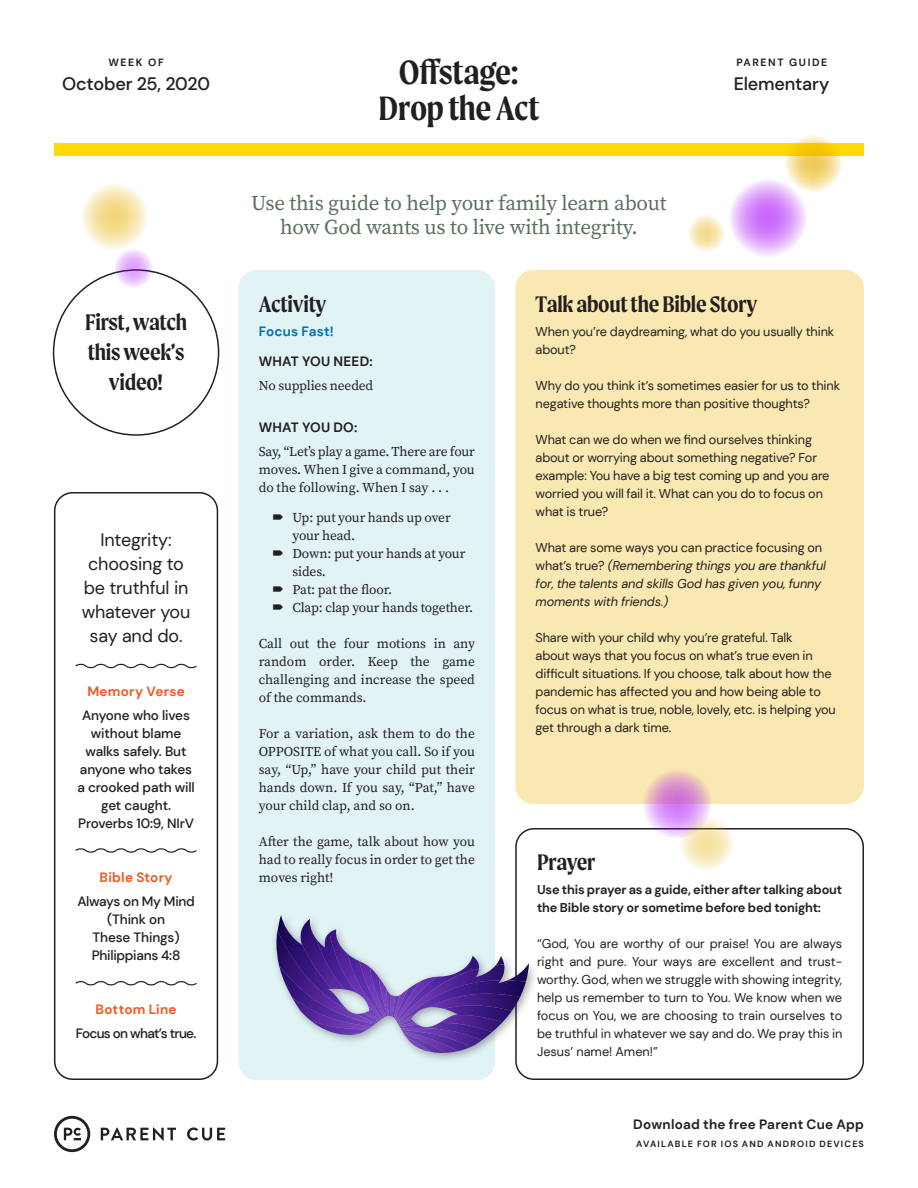
<style>
.page{position:relative;width:918px;height:1188px;background:#fff}
.page>*{position:absolute;margin:0;border:0;box-sizing:border-box;transform-origin:0 0}
.t1{font:600 36px/36px "Moret";letter-spacing:-.01em;color:#231f20;text-align:center}
.t2{font:600 24px/30px "Moret";letter-spacing:-.01em;color:#231f20;text-align:center}
.t3{font:21px/24px "Source Serif Pro";letter-spacing:-.01em;color:#5a715c;text-align:center}
.t4{font:18px/24px "DM Sans";letter-spacing:-.01em;color:#231f20;text-align:center}
.t5{font:500 18px "DM Sans";letter-spacing:-.01em;color:#231f20}
.t6{font:13.5px/18px "Source Serif Pro";letter-spacing:-.01em;color:#231f20;text-align:justify}
.t7{font:500 13.5px/18px "DM Sans";letter-spacing:-.01em;color:#231f20;text-align:center}
.t8{font:700 13.5px "DM Sans";letter-spacing:.015em;color:#231f20}
.t9{font:700 13.5px "DM Sans";letter-spacing:.02em;color:#f15921}
.t10{font:500 13.5px "DM Sans";letter-spacing:-.05em;color:#231f20}
.t11{font:700 13.5px "DM Sans";letter-spacing:.015em;color:#0071bb}
.t12{font:12.75px/18px "DM Sans";letter-spacing:-.01em;color:#231f20}
.t13{font:italic 12.75px/18px "DM Sans";letter-spacing:-.01em;color:#231f20}
.t14{font:700 12.75px/18px "DM Sans";letter-spacing:-.01em;color:#231f20}
.t15{font:700 10.5px "DM Sans";letter-spacing:.15em;color:#231f20}
.t16{font:700 9px "DM Sans";letter-spacing:.135em;color:#231f20}
.s1{font-style:normal}
</style>
<div class="page">
<svg style="left:101px;top:1127px;width:75px;height:14px"></svg>
<svg style="left:187px;top:1127px;width:38px;height:14px"></svg>
<svg style="left:54px;top:1116px;width:36px;height:36px"></svg>
<div style="left:54px;top:144px;width:810px;height:12px;background:#ffd900"></div>
<div style="left:515px;top:270px;width:349px;height:534px;background:#f9e8b1;border-radius:18px"></div>
<div style="left:515px;top:828px;width:349px;height:252px;border:2px solid #231f20;border-radius:18px"></div>
<div style="left:239px;top:270px;width:256px;height:810px;background:#e2f3f6;border-radius:18px"></div>
<div style="left:54px;top:492px;width:164px;height:588px;border:2px solid #231f20;border-radius:18px"></div>
<svg style="left:75px;top:663px;width:122px;height:6px"></svg>
<svg style="left:75px;top:848px;width:122px;height:5px"></svg>
<svg style="left:75px;top:981px;width:122px;height:5px"></svg>
<div style="left:271px;top:911px;width:269px;height:153px;background:#231f20;opacity:.4"></div>
<img style="left:343px;top:1025px;width:33px;height:9px">
<img style="left:458px;top:1047px;width:10px;height:6px">
<img style="left:377px;top:988px;width:13px;height:37px">
<img style="left:395px;top:985px;width:6px;height:53px">
<img style="left:465px;top:1040px;width:23px;height:9px">
<img style="left:385px;top:994px;width:9px;height:24px">
<img style="left:482px;top:1025px;width:25px;height:15px">
<img style="left:287px;top:929px;width:8px;height:2px">
<img style="left:278px;top:915px;width:9px;height:16px">
<img style="left:473px;top:957px;width:6px;height:6px">
<svg style="left:496px;top:956px;width:8px;height:7px"></svg>
<img style="left:383px;top:961px;width:3px;height:56px">
<img style="left:383px;top:977px;width:6px;height:39px">
<img style="left:391px;top:995px;width:3px;height:22px">
<img style="left:394px;top:989px;width:2px;height:30px">
<img style="left:396px;top:956px;width:77px;height:65px">
<img style="left:397px;top:963px;width:132px;height:60px">
<img style="left:398px;top:994px;width:122px;height:31px">
<img style="left:399px;top:1015px;width:103px;height:17px">
<img style="left:401px;top:1028px;width:81px;height:19px">
<img style="left:402px;top:1031px;width:56px;height:22px">
<img style="left:405px;top:1036px;width:26px;height:16px">
<img style="left:341px;top:1033px;width:19px;height:3px">
<img style="left:292px;top:1025px;width:80px;height:4px">
<img style="left:276px;top:931px;width:101px;height:94px">
<img style="left:299px;top:919px;width:81px;height:103px">
<img style="left:330px;top:929px;width:53px;height:90px">
<svg style="left:729px;top:179px;width:78px;height:78px;background:#e2b1fc"></svg>
<svg style="left:688px;top:215px;width:37px;height:37px"></svg>
<svg style="left:785px;top:135px;width:58px;height:57px"></svg>
<svg style="left:114px;top:249px;width:39px;height:39px"></svg>
<svg style="left:81px;top:183px;width:67px;height:67px;background:#f8e9bb"></svg>
<svg style="left:638px;top:770px;width:97px;height:100px"></svg>
<p class="t15" style="left:108px;top:56px;width:57px">WEEK OF</p>
<h3 class="t5" style="left:62px;top:73px;width:149px">October 25, 2020</h3>
<h2 class="t2" style="left:85px;top:307px;width:104px">First, watch this week’s video!</h2>
<h3 class="t4" style="left:82px;top:528px;width:110px">Integrity: choosing to be truthful in whatever you say and do.</h3>
<p class="t9" style="left:87px;top:683px;width:99px">Memory Verse</p>
<p class="t7" style="left:77px;top:706px;width:119px">Anyone who lives without blame walks safely. But anyone who takes a crooked path will get caught.<br>Proverbs 10:9, NIrV</p>
<p class="t9" style="left:100px;top:869px;width:75px">Bible Story</p>
<p class="t7" style="left:77px;top:892px;width:119px">Always on My Mind (Think on<br>These Things)<br>Philippians 4:8</p>
<p class="t9" style="left:96px;top:1001px;width:83px">Bottom Line</p>
<p class="t10" style="left:76px;top:1025px;width:122px">Focus on what’s true.</p>
<h1 class="t1" style="left:379px;top:54px;width:162px">Offstage:<br>Drop the Act</h1>
<p class="t15" style="left:736px;top:56px;width:92px">PARENT GUIDE</p>
<h3 class="t5" style="left:734px;top:73px;width:97px">Elementary</h3>
<h3 class="t3" style="left:251px;top:191px;width:417px">Use this guide to help your family learn about how God wants us to live with integrity.</h3>
<h2 class="t2" style="left:259px;top:289px;width:69px">Activity</h2>
<p class="t11" style="left:259px;top:323px;width:77px">Focus Fast!</p>
<p class="t8" style="left:259px;top:353px;width:116px">WHAT YOU NEED:</p>
<p class="t6" style="left:259px;top:376px;width:116px">No supplies needed</p>
<p class="t8" style="left:259px;top:419px;width:100px">WHAT YOU DO:</p>
<p class="t6" style="left:259px;top:442px;width:218px">Say, “Let’s play a game. There are four moves. When I give a command, you do the following. When I say . . .</p>
<p class="t6" style="left:293px;top:508px;width:182px;text-align:left">Up: put your hands up over your head.<br>Down: put your hands at your sides.<br>Pat: pat the floor.<br>Clap: clap your hands together.</p>
<p class="t6" style="left:259px;top:634px;width:218px">Call out the four motions in any random order. Keep the game challenging and increase the speed of the commands.</p>
<p class="t6" style="left:259px;top:724px;width:218px">For a variation, ask them to do the OPPOSITE of what you call. So if you say, “Up,” have your child put their hands down. If you say, “Pat,” have your child clap, and so on.</p>
<p class="t6" style="left:259px;top:832px;width:218px">After the game, talk about how you had to really focus in order to get the moves right!</p>
<h2 class="t2" style="left:536px;top:289px;width:223px">Talk about the Bible Story</h2>
<p class="t12" style="left:536px;top:322px;width:300px">When you’re daydreaming, what do you usually think about?</p>
<p class="t12" style="left:536px;top:377px;width:306px">Why do you think it’s sometimes easier for us to think negative thoughts more than positive thoughts?</p>
<p class="t12" style="left:536px;top:431px;width:296px">What can we do when we find ourselves thinking about or worrying about something negative? For example: You have a big test coming up and you are worried you will fail it. What can you do to focus on what is true?</p>
<p class="t13" style="left:536px;top:539px;width:292px"><span class="s1">What are some ways you can practice focusing on what’s true?</span> (Remembering things you are thankful for, the talents and skills God has given you, funny moments with friends.)</p>
<p class="t12" style="left:536px;top:629px;width:302px">Share with your child why you’re grateful. Talk<br>about ways that you focus on what’s true even in difficult situations. If you choose, talk about how the pandemic has affected you and how being able to focus on what is true, noble, lovely, etc. is helping you get through a dark time.</p>
<h2 class="t2" style="left:537px;top:847px;width:60px">Prayer</h2>
<p class="t14" style="left:537px;top:881px;width:307px">Use this prayer as a guide, either after talking about the Bible story or sometime before bed tonight:</p>
<p class="t12" style="left:537px;top:935px;width:307px;text-align:justify">“God, You are worthy of our praise! You are always right and pure. Your ways are excellent and trust&shy;worthy. God, when we struggle with showing integrity, help us remember to turn to You. We know when we focus on You, we are choosing to train ourselves to be truthful in whatever we say and do. We pray this in Jesus’ name! Amen!”</p>
<p class="t8" style="left:633px;top:1116px;width:232px">Download the free Parent Cue App</p>
<p class="t16" style="left:636px;top:1138px;width:229px">AVAILABLE FOR IOS AND ANDROID DEVICES</p>
</div>
